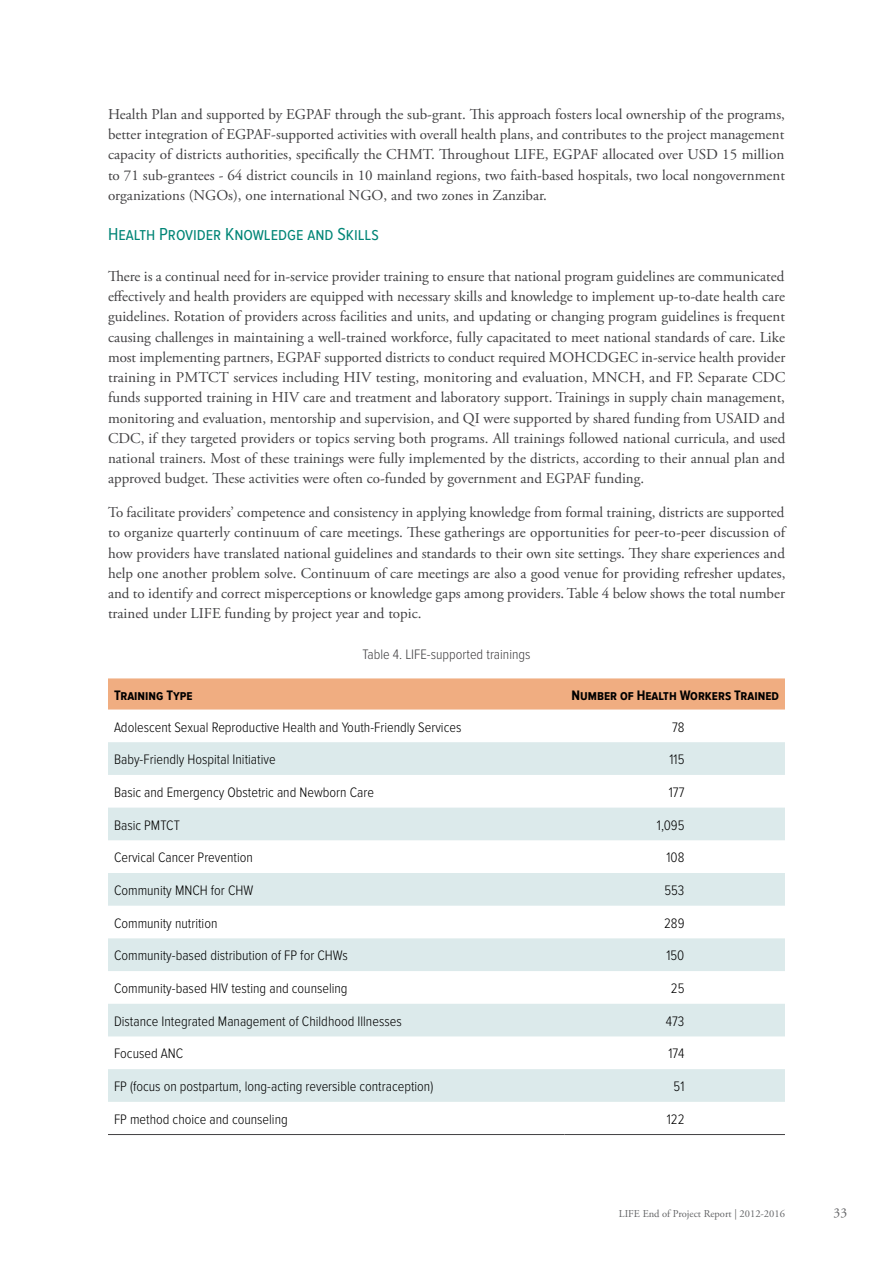
<style>
.page{position:relative;width:893px;height:1263px;background:#fff}
.page>*{position:absolute;margin:0;border:0;box-sizing:border-box;transform-origin:0 0}
.t1{font:18px "Proxima Nova Cond";color:#008576}
.t2{font:15px/20.2px "Adobe Garamond Pro";color:#414042;text-align:justify}
.t3{font:300 14.25px "Proxima Nova Cond";color:#000}
.t4{font:700 14.25px "Proxima Nova Cond";color:#000}
.t5{font:300 14.25px "Proxima Nova Cond";color:#414042}
.t6{font:13.5px "Adobe Garamond Pro";color:#636466}
.t7{font:10.5px "Adobe Garamond Pro";color:#636466}
</style>
<div class="page">
<div style="left:108px;top:678px;width:677px;height:31px;background:#f0ad81"></div>
<svg style="left:108px;top:742px;width:677px;height:360px;fill:#dceaeb"></svg>
<hr style="left:108px;top:1134px;width:457px;height:1px;background:#414042">
<hr style="left:565px;top:1134px;width:220px;height:1px;background:#414042">
<p class="t2" style="left:108px;top:105px;width:678px">Health Plan and supported by EGPAF through the sub-grant. This approach fosters local ownership of the programs, better integration of EGPAF-supported activities with overall health plans, and contributes to the project management capacity of districts authorities, specifically the CHMT. Throughout LIFE, EGPAF allocated over USD 15 million to 71 sub-grantees - 64 district councils in 10 mainland regions, two faith-based hospitals, two local nongovernment organizations (NGOs), one international NGO, and two zones in Zanzibar.</p>
<p class="t1" style="left:108px;top:224px;width:272px">Health Provider Knowledge and Skills</p>
<p class="t2" style="left:108px;top:267px;width:679px">There is a continual need for in-service provider training to ensure that national program guidelines are communicated effectively and health providers are equipped with necessary skills and knowledge to implement up-to-date health care guidelines. Rotation of providers across facilities and units, and updating or changing program guidelines is frequent causing challenges in maintaining a well-trained workforce, fully capacitated to meet national standards of care. Like most implementing partners, EGPAF supported districts to conduct required MOHCDGEC in-service health provider training in PMTCT services including HIV testing, monitoring and evaluation, MNCH, and FP. Separate CDC funds supported training in HIV care and treatment and laboratory support. Trainings in supply chain management, monitoring and evaluation, mentorship and supervision, and QI were supported by shared funding from USAID and CDC, if they targeted providers or topics serving both programs. All trainings followed national curricula, and used national trainers. Most of these trainings were fully implemented by the districts, according to their annual plan and approved budget. These activities were often co-funded by government and EGPAF funding.</p>
<p class="t2" style="left:108px;top:503px;width:679px">To facilitate providers’ competence and consistency in applying knowledge from formal training, districts are supported to organize quarterly continuum of care meetings. These gatherings are opportunities for peer-to-peer discussion of how providers have translated national guidelines and standards to their own site settings. They share experiences and help one another problem solve. Continuum of care meetings are also a good venue for providing refresher updates, and to identify and correct misperceptions or knowledge gaps among providers. Table 4 below shows the total number trained under LIFE funding by project year and topic.</p>
<p class="t5" style="left:362px;top:646px;width:170px">Table 4. LIFE-supported trainings</p>
<p class="t4" style="left:114px;top:687px;width:80px">Training Type</p>
<p class="t4" style="left:572px;top:687px;width:209px">Number of Health Workers Trained</p>
<p class="t3" style="left:114px;top:719px;width:349px">Adolescent Sexual Reproductive Health and Youth-Friendly Services</p>
<p class="t3" style="left:672px;top:719px;width:14px">78</p>
<p class="t3" style="left:114px;top:751px;width:163px">Baby-Friendly Hospital Initiative</p>
<p class="t3" style="left:669px;top:751px;width:16px">115</p>
<p class="t3" style="left:114px;top:784px;width:261px">Basic and Emergency Obstetric and Newborn Care</p>
<p class="t3" style="left:669px;top:784px;width:17px">177</p>
<p class="t3" style="left:114px;top:817px;width:67px">Basic PMTCT</p>
<p class="t3" style="left:657px;top:817px;width:29px">1,095</p>
<p class="t3" style="left:114px;top:849px;width:140px">Cervical Cancer Prevention</p>
<p class="t3" style="left:666px;top:849px;width:19px">108</p>
<p class="t3" style="left:114px;top:882px;width:141px">Community MNCH for CHW</p>
<p class="t3" style="left:664px;top:882px;width:22px">553</p>
<p class="t3" style="left:114px;top:915px;width:105px">Community nutrition</p>
<p class="t3" style="left:664px;top:915px;width:22px">289</p>
<p class="t3" style="left:114px;top:948px;width:235px">Community-based distribution of FP for CHWs</p>
<p class="t3" style="left:666px;top:948px;width:20px">150</p>
<p class="t3" style="left:114px;top:980px;width:235px">Community-based HIV testing and counseling</p>
<p class="t3" style="left:671px;top:980px;width:15px">25</p>
<p class="t3" style="left:114px;top:1013px;width:289px">Distance Integrated Management of Childhood Illnesses</p>
<p class="t3" style="left:666px;top:1013px;width:20px">473</p>
<p class="t3" style="left:114px;top:1046px;width:71px">Focused ANC</p>
<p class="t3" style="left:668px;top:1046px;width:18px">174</p>
<p class="t3" style="left:114px;top:1078px;width:321px">FP (focus on postpartum, long-acting reversible contraception)</p>
<p class="t3" style="left:674px;top:1078px;width:12px">51</p>
<p class="t3" style="left:114px;top:1111px;width:175px">FP method choice and counseling</p>
<p class="t3" style="left:667px;top:1111px;width:19px">122</p>
<p class="t7" style="left:619px;top:1207px;width:168px">LIFE End of Project Report | 2012-2016</p>
<p class="t6" style="left:834px;top:1205px;width:15px">33</p>
</div>
